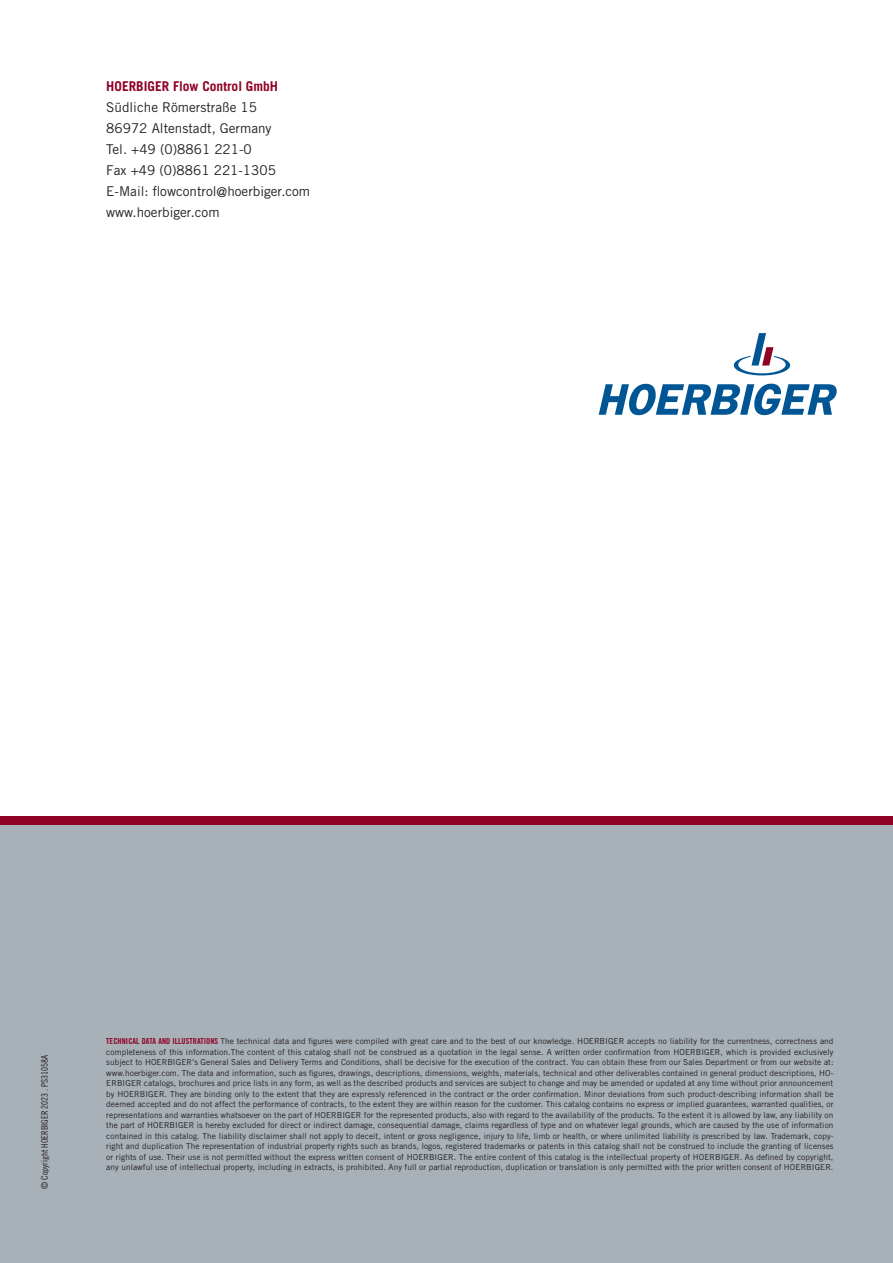
<style>
.page{position:relative;width:893px;height:1263px;background:#fff}
.page>*{position:absolute;margin:0;border:0;box-sizing:border-box;transform-origin:0 0}
.t1{font:13.5px/21px "Trade Gothic LT Std";color:#231f20}
.t2{font:700 13.5px "Trade Gothic LT Std";color:#900126}
.t3{font:9px "Trade Gothic LT Std Cn 18";color:#231f20}
.t4{font:8.25px/10.5px "Trade Gothic LT Std";letter-spacing:.01em;color:#231f20;text-align:justify}
.s1{font-family:"Trade Gothic LT Std Bd Cn 20";color:#900126}
</style>
<div class="page">
<div style="left:0;top:816px;width:893px;height:447px;background:#a8b1b7"></div>
<svg style="left:734px;top:333px;width:56px;height:42px"></svg>
<svg style="left:599px;top:384px;width:238px;height:31px"></svg>
<div style="left:0;top:816px;width:893px;height:8px;background:#900126"></div>
<h1 class="t2" style="left:106px;top:77px;width:173px">HOERBIGER Flow Control GmbH</h1>
<h1 class="t1" style="left:106px;top:96px;width:205px">Südliche Römerstraße 15<br>86972 Altenstadt, Germany<br>Tel. +49 (0)8861 221-0<br>Fax +49 (0)8861 221-1305<br>E-Mail: flowcontrol@hoerbiger.com www.hoerbiger.com</h1>
<p class="t3" style="left:39px;top:1189px;width:136px;rotate:-90deg">© Copyright HOERBIGER 2023 . PS31058A</p>
<p class="t4" style="left:106px;top:1036px;width:729px"><span class="s1">TECHNICAL DATA AND ILLUSTRATIONS</span> The technical data and figures were compiled with great care and to the best of our knowledge. HOERBIGER accepts no liability for the currentness, correctness and completeness of this information.The content of this catalog shall not be construed as a quotation in the legal sense. A written order confirmation from HOERBIGER, which is provided exclusively subject to HOERBIGER‘s General Sales and Delivery Terms and Conditions, shall be decisive for the execution of the contract. You can obtain these from our Sales Department or from our website at: www.hoerbiger.com. The data and information, such as figures, drawings, descriptions, dimensions, weights, materials, technical and other deliverables contained in general product descriptions, HO-ERBIGER catalogs, brochures and price lists in any form, as well as the described products and services are subject to change and may be amended or updated at any time without prior announcement by HOERBIGER. They are binding only to the extent that they are expressly referenced in the contract or the order confirmation. Minor deviations from such product-describing information shall be deemed accepted and do not affect the performance of contracts, to the extent they are within reason for the customer. This catalog contains no express or implied guarantees, warranted qualities, or representations and warranties whatsoever on the part of HOERBIGER for the represented products, also with regard to the availability of the products. To the extent it is allowed by law, any liability on the part of HOERBIGER is hereby excluded for direct or indirect damage, consequential damage, claims regardless of type and on whatever legal grounds, which are caused by the use of information contained in this catalog. The liability disclaimer shall not apply to deceit, intent or gross negligence, injury to life, limb or health, or where unlimited liability is prescribed by law. Trademark, copy&shy;right and duplication The representation of industrial property rights such as brands, logos, registered trademarks or patents in this catalog shall not be construed to include the granting of licenses or rights of use. Their use is not permitted without the express written consent of HOERBIGER. The entire content of this catalog is the intellectual property of HOERBIGER. As defined by copyright, any unlawful use of intellectual property, including in extracts, is prohibited. Any full or partial reproduction, duplication or translation is only permitted with the prior written consent of HOERBIGER.</p>
</div>
